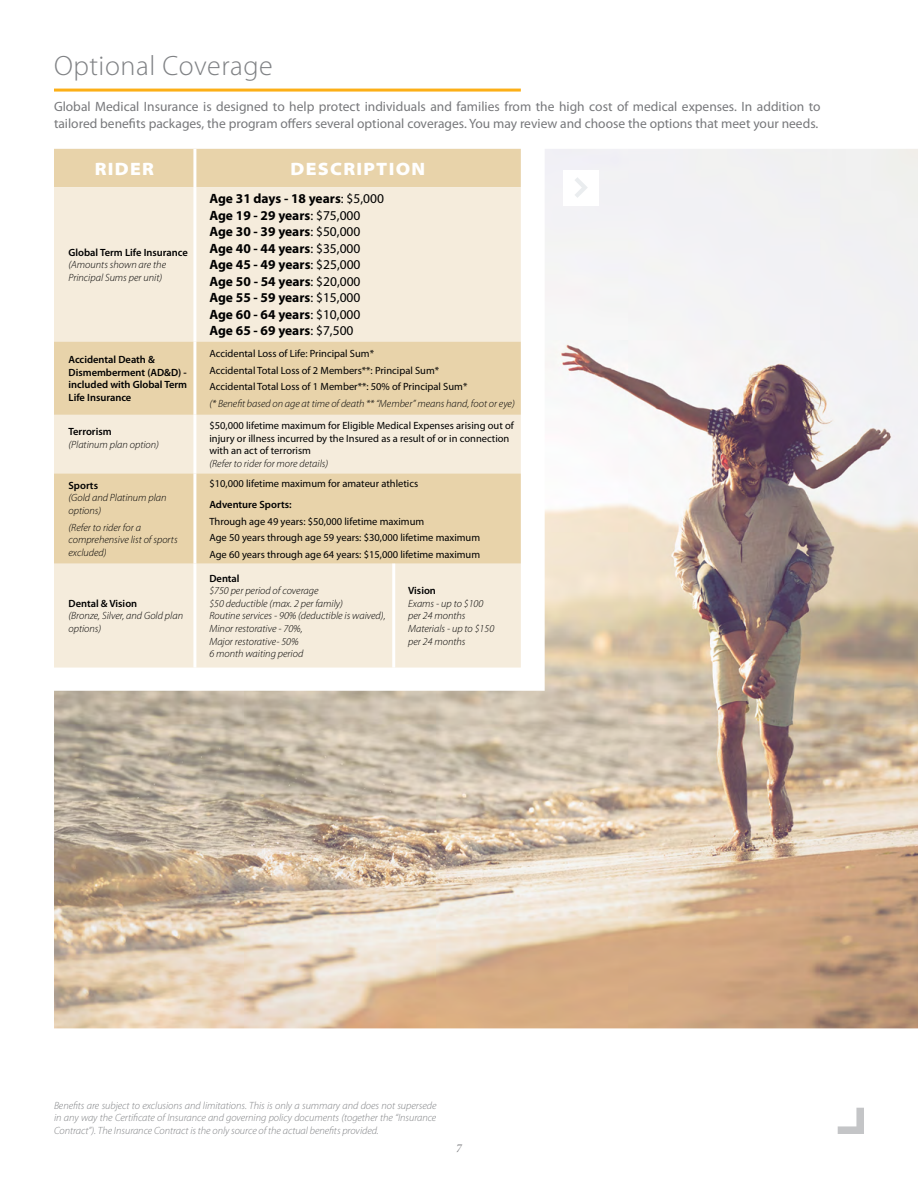
<style>
.page{position:relative;width:918px;height:1188px;background:#fff}
.page>*{position:absolute;margin:0;border:0;box-sizing:border-box;transform-origin:0 0}
.t1{font:300 28.05px "Myriad Pro";letter-spacing:.02em;color:#808285}
.t2{font:900 semi-expanded 18px "Myriad Pro";letter-spacing:.07em;color:#fff}
.t3{font:13.5px/16.2px "Myriad Pro";color:#77787b}
.t4{font:700 13.5px/16.5px "Myriad Pro";color:#000}
.t5{font:12px "Minion Pro It Subh";color:#77787b}
.t6{font:italic 300 10.5px/12.6px "Myriad Pro";color:#000}
.t7{font:10.5px/16.5px "Myriad Pro";color:#000}
.t8{font:italic 300 10.5px/12.6px "Myriad Pro";letter-spacing:-.005em;color:#808285;text-align:justify}
.t9{font:600 10.5px/12.6px "Myriad Pro";color:#000}
.s1{font-weight:400}
</style>
<div class="page">
<img style="left:54px;top:149px;width:864px;height:879px">
<hr style="left:54px;top:89px;width:467px;height:3px;background:#fcaf17">
<div style="left:563px;top:170px;width:36px;height:35px;background:#fff"></div>
<svg style="left:575px;top:177px;width:13px;height:21px"></svg>
<svg style="left:838px;top:1108px;width:26px;height:26px"></svg>
<h1 class="t1" style="left:54px;top:50px;width:220px">Optional Coverage</h1>
<p class="t3" style="left:54px;top:99px;width:768px">Global Medical Insurance is designed to help protect individuals and families from the high cost of medical expenses. In addition to tailored benefits packages, the program offers several optional coverages. You may review and choose the options that meet your needs.</p>
<h2 class="t2" style="left:95px;top:158px;width:61px">RIDER</h2>
<h2 class="t2" style="left:291px;top:158px;width:136px">DESCRIPTION</h2>
<p class="t9" style="left:69px;top:246px;width:121px">Global Term Life Insurance</p>
<p class="t6" style="left:69px;top:259px;width:99px">(Amounts shown are the<br>Principal Sums per unit)</p>
<p class="t4" style="left:209px;top:190px;width:176px">Age 31 days - 18 years<span class="s1">: $5,000<br></span>Age 19 - 29 years<span class="s1">: $75,000<br></span>Age 30 - 39 years<span class="s1">: $50,000<br></span>Age 40 - 44 years<span class="s1">: $35,000<br></span>Age 45 - 49 years<span class="s1">: $25,000<br></span>Age 50 - 54 years<span class="s1">: $20,000<br></span>Age 55 - 59 years<span class="s1">: $15,000<br></span>Age 60 - 64 years<span class="s1">: $10,000<br></span>Age 65 - 69 years<span class="s1">: $7,500</span></p>
<p class="t9" style="left:69px;top:353px;width:120px">Accidental Death &amp;<br>Dismemberment (AD&amp;D) - included with Global Term<br>Life Insurance</p>
<p class="t7" style="left:209px;top:345px;width:259px">Accidental Loss of Life: Principal Sum*<br>Accidental Total Loss of 2 Members**: Principal Sum*<br>Accidental Total Loss of 1 Member**: 50% of Principal Sum*</p>
<p class="t6" style="left:209px;top:398px;width:307px">(* Benefit based on age at time of death ** “Member” means hand, foot or eye)</p>
<p class="t9" style="left:69px;top:425px;width:45px">Terrorism</p>
<p class="t6" style="left:69px;top:439px;width:92px">(Platinum plan option)</p>
<p class="t7" style="left:209px;top:419px;width:306px;line-height:12.6px">$50,000 lifetime maximum for Eligible Medical Expenses arising out of injury or illness incurred by the Insured as a result of or in connection with an act of terrorism</p>
<p class="t6" style="left:209px;top:457px;width:120px">(Refer to rider for more details)</p>
<p class="t9" style="left:69px;top:479px;width:31px">Sports</p>
<p class="t6" style="left:69px;top:492px;width:100px">(Gold and Platinum plan options)</p>
<p class="t6" style="left:69px;top:521px;width:111px">(Refer to rider for a comprehensive list of sports excluded)</p>
<p class="t9" style="left:69px;top:597px;width:70px">Dental &amp; Vision</p>
<p class="t6" style="left:69px;top:610px;width:116px">(Bronze, Silver, and Gold plan options)</p>
<p class="t7" style="left:209px;top:475px;width:210px">$10,000 lifetime maximum for amateur athletics</p>
<p class="t9" style="left:209px;top:498px;width:84px">Adventure Sports:</p>
<p class="t7" style="left:209px;top:513px;width:272px">Through age 49 years: $50,000 lifetime maximum<br>Age 50 years through age 59 years: $30,000 lifetime maximum<br>Age 60 years through age 64 years: $15,000 lifetime maximum</p>
<p class="t9" style="left:209px;top:572px;width:32px">Dental</p>
<p class="t6" style="left:209px;top:585px;width:178px">$750 per period of coverage<br>$50 deductible (max. 2 per family)<br>Routine services - 90% (deductible is waived),<br>Minor restorative - 70%,<br>Major restorative- 50%<br>6 month waiting period</p>
<p class="t9" style="left:408px;top:584px;width:29px">Vision</p>
<p class="t6" style="left:408px;top:597px;width:87px">Exams - up to $100 per 24 months<br>Materials - up to $150 per 24 months</p>
<p class="t8" style="left:54px;top:1099px;width:384px">Benefits are subject to exclusions and limitations. This is only a summary and does not supersede in any way the Certificate of Insurance and governing policy documents (together the “Insurance Contract”). The Insurance Contract is the only source of the actual benefits provided.</p>
<p class="t5" style="left:456px;top:1141px;width:7px">7</p>
</div>
